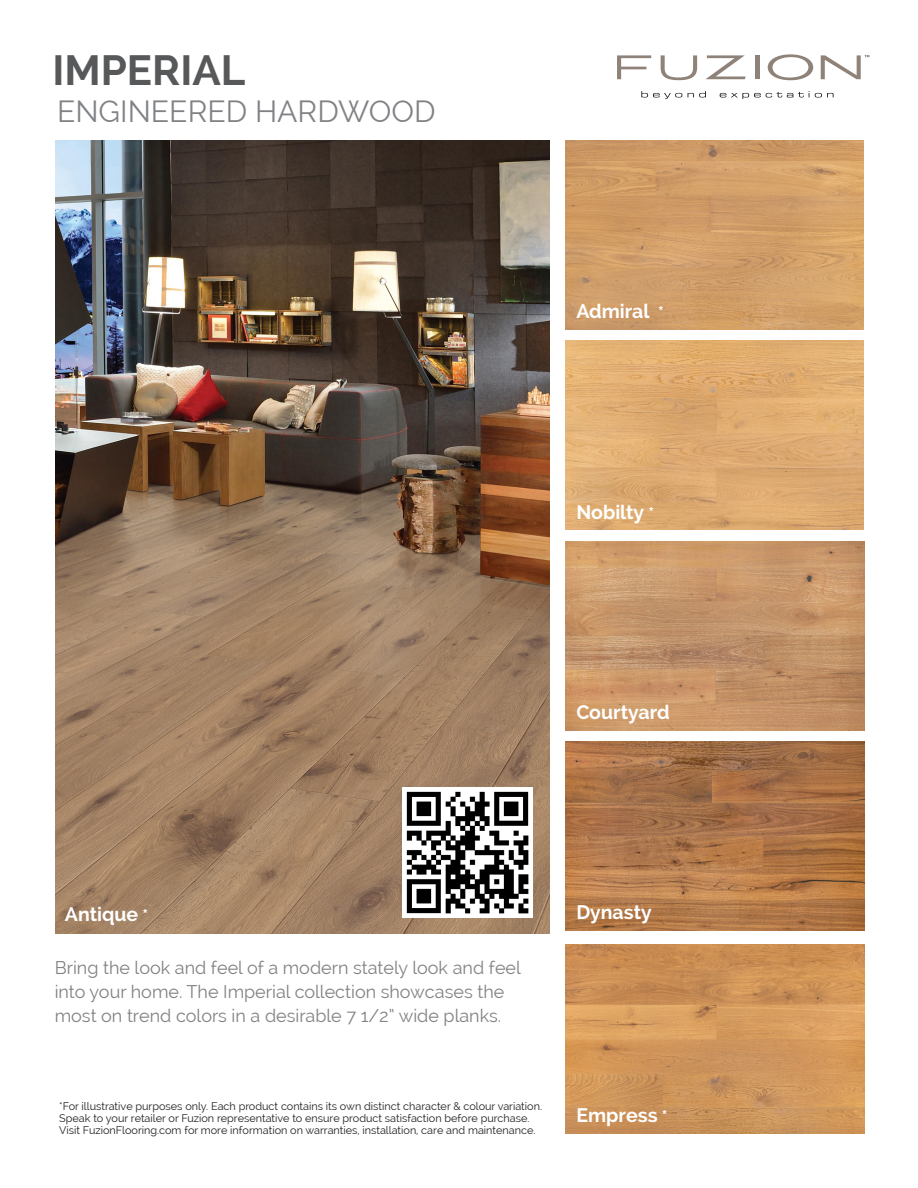
<style>
.page{position:relative;width:918px;height:1188px;background:#fff}
.page>*{position:absolute;margin:0;border:0;box-sizing:border-box;transform-origin:0 0}
.t1{font:700 42px "Raleway";color:#57585a}
.t2{font:30px "Raleway";color:#808285}
.t3{font:700 19.5px "Raleway";color:#fff}
.t4{font:18px/24px "Raleway";color:#808285}
.t5{font:10.8px/12px "Raleway";color:#231f20}
.s1{font-size:16.5px}
</style>
<div class="page">
<svg style="left:617px;top:55px;width:34px;height:24px"></svg>
<svg style="left:661px;top:55px;width:36px;height:25px"></svg>
<svg style="left:706px;top:55px;width:40px;height:24px"></svg>
<hr style="left:755px;top:55px;width:4px;height:24px;background:#8f8279">
<svg style="left:768px;top:54px;width:45px;height:26px"></svg>
<svg style="left:821px;top:55px;width:48px;height:24px"></svg>
<svg style="left:641px;top:91px;width:41px;height:8px"></svg>
<svg style="left:688px;top:91px;width:18px;height:7px"></svg>
<svg style="left:720px;top:91px;width:114px;height:8px"></svg>
<img style="left:566px;top:541px;width:298px;height:189px">
<img style="left:566px;top:340px;width:298px;height:189px">
<img style="left:56px;top:141px;width:493px;height:793px">
<img style="left:566px;top:141px;width:298px;height:189px">
<img style="left:566px;top:945px;width:298px;height:189px">
<img style="left:566px;top:742px;width:298px;height:189px">
<img style="left:403px;top:788px;width:130px;height:130px">
<p class="t1" style="left:52px;top:46px;width:195px">IMPERIAL</p>
<h2 class="t2" style="left:57px;top:94px;width:380px">ENGINEERED HARDWOOD</h2>
<p class="t3" style="left:576px;top:300px;width:89px">Admiral <span class="s1">*</span></p>
<p class="t3" style="left:576px;top:501px;width:79px">Nobilty <span class="s1">*</span></p>
<p class="t3" style="left:576px;top:701px;width:95px">Courtyard</p>
<p class="t3" style="left:65px;top:903px;width:85px">Antique <span class="s1">*</span></p>
<p class="t4" style="left:55px;top:955px;width:468px">Bring the look and feel of a modern stately look and feel into your home. The Imperial collection showcases the most on trend colors in a desirable 7 1/2” wide planks.</p>
<p class="t5" style="left:59px;top:1100px;width:484px">*For illustrative purposes only. Each product contains its own distinct character &amp; colour variation.<br>Speak to your retailer or Fuzion representative to ensure product satisfaction before purchase.<br>Visit FuzionFlooring.com for more information on warranties, installation, care and maintenance.</p>
<p class="t3" style="left:576px;top:901px;width:77px">Dynasty</p>
<p class="t3" style="left:576px;top:1104px;width:93px">Empress <span class="s1">*</span></p>
</div>
